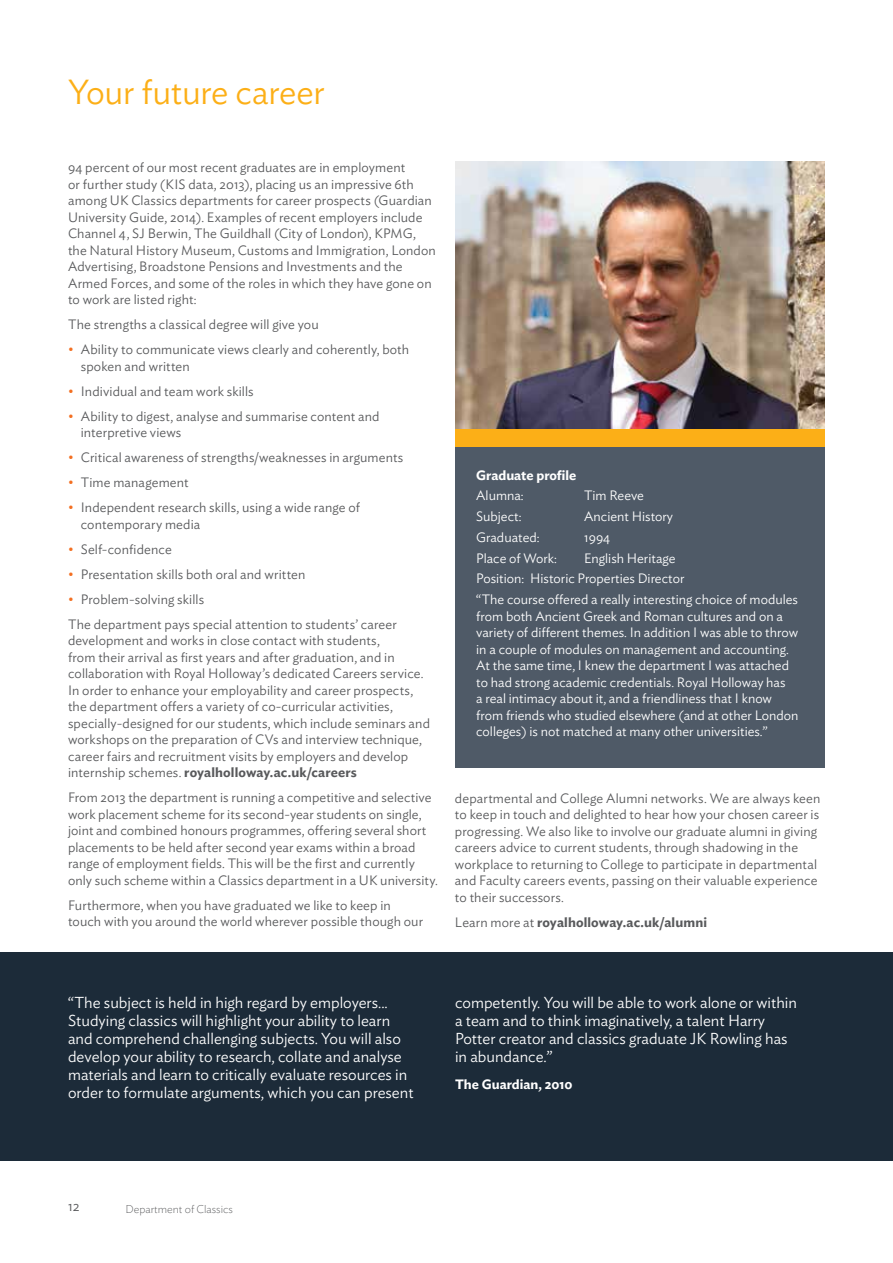
<style>
.page{position:relative;width:893px;height:1263px;background:#fff}
.page>*{position:absolute;margin:0;border:0;box-sizing:border-box;transform-origin:0 0}
.t1{font:300 34.5px "Ideal Sans";letter-spacing:-.01em;color:#fcaf17}
.t2{font:300 15.75px/18px "Ideal Sans";color:#fff}
.t3{font:300 14.25px "Ideal Sans";color:#58595b}
.t4{font:300 13.5px/16.5px "Ideal Sans";letter-spacing:.01em;color:#58595b}
.t5{font:300 13.5px/16.5px "Ideal Sans";color:#fff}
.t6{font:600 13.5px "Ideal Sans";letter-spacing:.01em;color:#58595b}
.t7{font:600 13.5px "Ideal Sans";color:#fff}
.t8{font:200 11.25px "Ideal Sans";color:#58595b}
.s1{color:#f36f21}
.s2{font-weight:600}
.s3{font-weight:300}
</style>
<div class="page">
<img style="left:455px;top:162px;width:370px;height:267px">
<div style="left:455px;top:446px;width:370px;height:321px;background:#4f5a67"></div>
<div style="left:455px;top:429px;width:370px;height:17px;background:#fcaf17"></div>
<div style="left:0;top:952px;width:893px;height:209px;background:#1c2b39"></div>
<h1 class="t1" style="left:68px;top:66px;width:258px">Your future career</h1>
<p class="t4" style="left:68px;top:158px;width:369px">94 percent of our most recent graduates are in employment<br>or further study (KIS data, 2013), placing us an impressive 6th among UK Classics departments for career prospects (Guardian University Guide, 2014). Examples of recent employers include Channel 4, SJ Berwin, The Guildhall (City of London), KPMG, the Natural History Museum, Customs and Immigration, London Advertising, Broadstone Pensions and Investments and the Armed Forces, and some of the roles in which they have gone on to work are listed right:</p>
<p class="t4" style="left:68px;top:315px;width:252px">The strengths a classical degree will give you</p>
<p class="t4" style="left:81px;top:340px;width:330px;text-indent:-13px"><span class="s1">•</span> Ability to communicate views clearly and coherently, both spoken and written</p>
<p class="t4" style="left:68px;top:382px;width:187px"><span class="s1">•</span> Individual and team work skills</p>
<p class="t4" style="left:81px;top:407px;width:300px;text-indent:-13px"><span class="s1">•</span> Ability to digest, analyse and summarise content and interpretive views</p>
<p class="t4" style="left:68px;top:448px;width:337px"><span class="s1">•</span> Critical awareness of strengths/weaknesses in arguments</p>
<p class="t4" style="left:68px;top:473px;width:122px"><span class="s1">•</span> Time management</p>
<p class="t4" style="left:81px;top:498px;width:281px;text-indent:-13px"><span class="s1">•</span> Independent research skills, using a wide range of contemporary media</p>
<p class="t4" style="left:68px;top:540px;width:105px"><span class="s1">•</span> Self-confidence</p>
<p class="t4" style="left:68px;top:565px;width:239px"><span class="s1">•</span> Presentation skills both oral and written</p>
<p class="t4" style="left:68px;top:585px;width:330px;line-height:25px"><span class="s1">•</span> Problem-solving skills<br>The department pays special attention to students’ career</p>
<p class="t4" style="left:68px;top:631px;width:364px">development and works in close contact with students,<br>from their arrival as first years and after graduation, and in collaboration with Royal Holloway’s dedicated Careers service.<br>In order to enhance your employability and career prospects, the department offers a variety of co-curricular activities, specially-designed for our students, which include seminars and workshops on the preparation of CVs and interview technique, career fairs and recruitment visits by employers and develop internship schemes. <span class="s2">royalholloway.ac.uk/careers</span></p>
<p class="t4" style="left:68px;top:788px;width:371px">From 2013 the department is running a competitive and selective work placement scheme for its second-year students on single, joint and combined honours programmes, offering several short placements to be held after second year exams within a broad range of employment fields. This will be the first and currently only such scheme within a Classics department in a UK university.</p>
<p class="t4" style="left:68px;top:896px;width:357px">Furthermore, when you have graduated we like to keep in touch with you around the world wherever possible though our</p>
<p class="t7" style="left:476px;top:464px;width:102px">Graduate profile</p>
<p class="t5" style="left:476px;top:486px;width:49px">Alumna:</p>
<p class="t5" style="left:584px;top:486px;width:61px">Tim Reeve</p>
<p class="t5" style="left:476px;top:507px;width:47px">Subject:</p>
<p class="t5" style="left:584px;top:507px;width:90px">Ancient History</p>
<p class="t5" style="left:476px;top:528px;width:65px">Graduated:</p>
<p class="t5" style="left:584px;top:528px;width:27px">1994</p>
<p class="t5" style="left:476px;top:548px;width:82px">Place of Work:</p>
<p class="t5" style="left:476px;top:546px;width:323px;line-height:20.7px;text-indent:108px">English Heritage<br>Position: Historic Properties Director<br>“The course offered a really interesting choice of modules</p>
<p class="t5" style="left:476px;top:606px;width:324px">from both Ancient Greek and Roman cultures and on a variety of different themes. In addition I was able to throw in a couple of modules on management and accounting.<br>At the same time, I knew the department I was attached to had strong academic credentials. Royal Holloway has<br>a real intimacy about it, and a friendliness that I know from friends who studied elsewhere (and at other London colleges) is not matched at many other universities.”</p>
<p class="t4" style="left:455px;top:789px;width:367px">departmental and College Alumni networks. We are always keen to keep in touch and delighted to hear how your chosen career is progressing. We also like to involve our graduate alumni in giving careers advice to current students, through shadowing in the workplace to returning to College to participate in departmental and Faculty careers events, passing on their valuable experience to their successors.</p>
<p class="t6" style="left:455px;top:911px;width:254px"><span class="s3">Learn more at</span> royalholloway.ac.uk/alumni</p>
<p class="t2" style="left:68px;top:992px;width:347px">“The subject is held in high regard by employers...<br>Studying classics will highlight your ability to learn and comprehend challenging subjects. You will also develop your ability to research, collate and analyse materials and learn to critically evaluate resources in order to formulate arguments, which you can present</p>
<p class="t2" style="left:455px;top:992px;width:343px">competently. You will be able to work alone or within a team and to think imaginatively, a talent Harry Potter creator and classics graduate JK Rowling has in abundance.”</p>
<p class="t7" style="left:455px;top:1074px;width:119px">The Guardian, 2010</p>
<p class="t3" style="left:68px;top:1195px;width:13px">12</p>
<p class="t8" style="left:125px;top:1200px;width:109px">Department of Classics</p>
</div>
